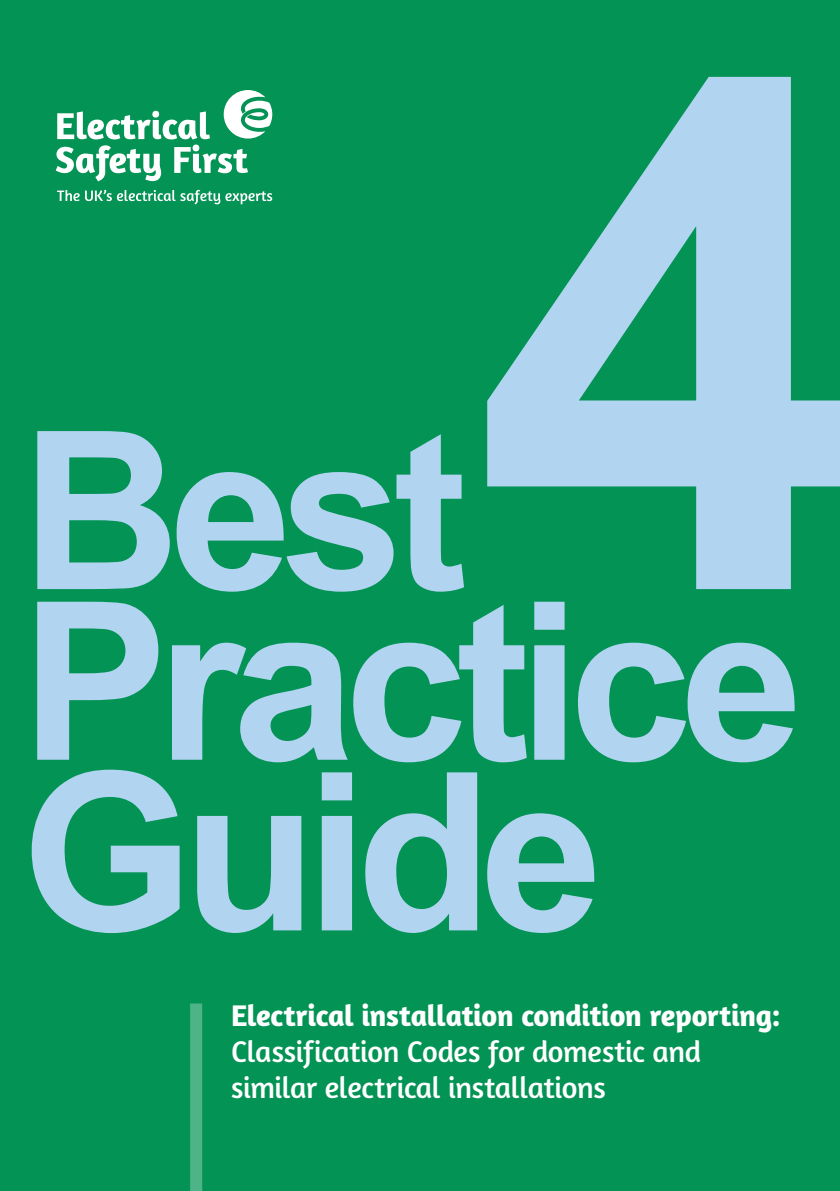
<style>
.page{position:relative;width:840px;height:1191px;background:#fff}
.page>*{position:absolute;margin:0;border:0;box-sizing:border-box;transform-origin:0 0}
.t1{font:700 712.4px "Arial";color:#b1d4f1}
.t2{font:700 220.6px/170.6px "Arial";letter-spacing:-.05em;color:#b1d4f1}
.t3{font:30.4px/36.4px "Amaranth";letter-spacing:-.015em;color:#fff}
.t4{font:700 30.4px "Amaranth";letter-spacing:-.01em;color:#fff}
</style>
<div class="page">
<div style="left:0;top:0;width:839px;height:1191px;background:#039354"></div>
<svg style="left:223px;top:90px;width:49px;height:49px"></svg>
<svg style="left:57px;top:111px;width:153px;height:28px"></svg>
<svg style="left:56px;top:145px;width:192px;height:36px"></svg>
<svg style="left:57px;top:190px;width:215px;height:14px"></svg>
<div style="left:190px;top:1003px;width:12px;height:188px;background:#4eb386"></div>
<h1 class="t1" style="left:473px;top:-131px;width:398px">4</h1>
<h2 class="t2" style="left:21px;top:434px;width:783px">Best<br>Practice</h2>
<h2 class="t2" style="left:21px;top:775px;width:583px">Guide</h2>
<p class="t4" style="left:231px;top:995px;width:551px">Electrical installation condition reporting:</p>
<p class="t3" style="left:231px;top:1033px;width:471px">Classification Codes for domestic and similar electrical installations</p>
</div>
